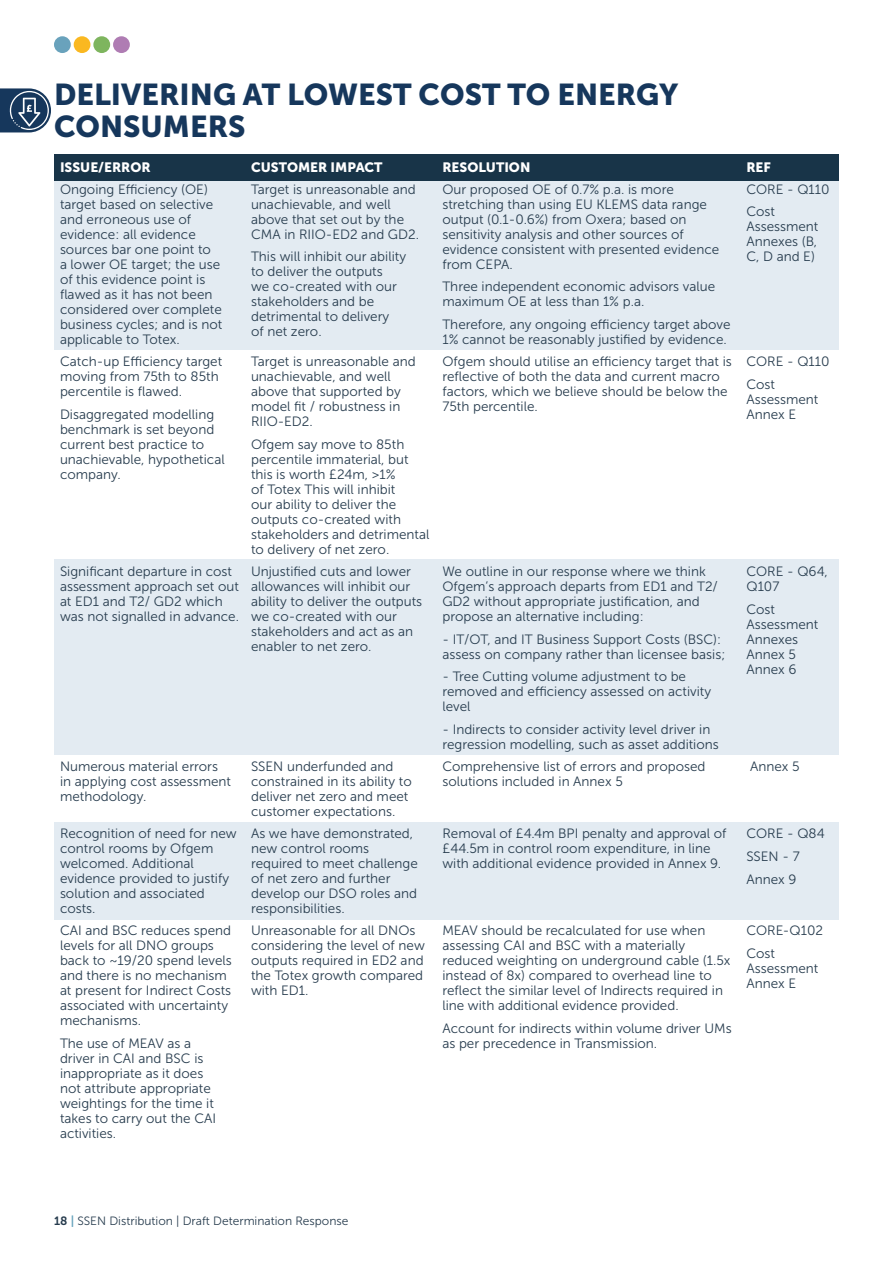
<style>
.page{position:relative;width:893px;height:1263px;background:#fff}
.page>*{position:absolute;margin:0;border:0;box-sizing:border-box;transform-origin:0 0}
.Title_Blue{font:30px/31.5px "Museo Sans 900";color:#16375c}
.body{font:13.5px/15px "Museo Sans 300";color:#273c4e}
.table_header{font:13.5px "Museo Sans 900";color:#fff}
.t1{font:12px "Museo Sans 300";color:#273c4e}
.s1{font-family:"Museo Sans 700"}
.s2{font-family:"Museo Sans 700";color:#65a2bc}
</style>
<div class="page">
<div style="left:54px;top:179px;width:785px;height:171px;background:#e3ebf2"></div>
<div style="left:54px;top:154px;width:785px;height:27px;background:#183448"></div>
<div style="left:54px;top:559px;width:785px;height:196px;background:#e3ebf2"></div>
<div style="left:54px;top:822px;width:785px;height:97px;background:#e3ebf2"></div>
<svg style="left:0;top:88px;width:51px;height:44px;background:#4c6582"></svg>
<div style="left:113px;top:36px;width:17px;height:17px;background:#af7cb3;border-radius:50%"></div>
<div style="left:93px;top:36px;width:17px;height:17px;background:#7eb55e;border-radius:50%"></div>
<div style="left:74px;top:36px;width:16px;height:17px;background:#fab821;border-radius:50%"></div>
<div style="left:54px;top:36px;width:17px;height:17px;background:#69a2bc;border-radius:50%"></div>
<p class="Title_Blue" style="left:54px;top:79px;width:626px">DELIVERING AT LOWEST COST TO ENERGY<br>CONSUMERS</p>
<p class="table_header" style="left:60px;top:159px;width:92px">ISSUE/ERROR</p>
<p class="table_header" style="left:251px;top:159px;width:133px">CUSTOMER IMPACT</p>
<p class="table_header" style="left:442px;top:159px;width:90px">RESOLUTION</p>
<p class="table_header" style="left:746px;top:159px;width:26px">REF</p>
<p class="body" style="left:60px;top:182px;width:164px">Ongoing Efficiency (OE) target based on selective and erroneous use of evidence: all evidence sources bar one point to<br>a lower OE target; the use of this evidence point is flawed as it has not been considered over complete business cycles; and is not applicable to Totex.</p>
<p class="body" style="left:251px;top:182px;width:170px">Target is unreasonable and unachievable, and well above that set out by the<br>CMA in RIIO-ED2 and GD2.</p>
<p class="body" style="left:442px;top:182px;width:278px">Our proposed OE of 0.7% p.a. is more stretching than using EU KLEMS data range output (0.1-0.6%) from Oxera; based on sensitivity analysis and other sources of evidence consistent with presented evidence from CEPA.</p>
<p class="body" style="left:442px;top:279px;width:274px">Three independent economic advisors value maximum OE at less than 1% p.a.</p>
<p class="body" style="left:442px;top:317px;width:290px">Therefore, any ongoing efficiency target above<br>1% cannot be reasonably justified by evidence.</p>
<p class="body" style="left:746px;top:182px;width:85px">CORE - Q110</p>
<p class="body" style="left:746px;top:204px;width:74px">Cost<br>Assessment<br>Annexes (B,<br>C, D and E)</p>
<p class="body" style="left:251px;top:249px;width:157px">This will inhibit our ability to deliver the outputs<br>we co-created with our stakeholders and be detrimental to delivery<br>of net zero.</p>
<p class="body" style="left:60px;top:354px;width:164px">Catch-up Efficiency target moving from 75th to 85th percentile is flawed.</p>
<p class="body" style="left:60px;top:407px;width:166px">Disaggregated modelling benchmark is set beyond current best practice to unachievable, hypothetical company.</p>
<p class="body" style="left:251px;top:354px;width:166px">Target is unreasonable and unachievable, and well above that supported by model fit / robustness in<br>RIIO-ED2.</p>
<p class="body" style="left:251px;top:437px;width:180px">Ofgem say move to 85th percentile immaterial, but this is worth £24m, &gt;1%<br>of Totex This will inhibit<br>our ability to deliver the outputs co-created with stakeholders and detrimental to delivery of net zero.</p>
<p class="body" style="left:442px;top:354px;width:291px">Ofgem should utilise an efficiency target that is reflective of both the data and current macro factors, which we believe should be below the 75th percentile.</p>
<p class="body" style="left:746px;top:354px;width:85px">CORE - Q110</p>
<p class="body" style="left:746px;top:377px;width:74px">Cost<br>Assessment<br>Annex E</p>
<p class="body" style="left:60px;top:564px;width:181px">Significant departure in cost assessment approach set out at ED1 and T2/ GD2 which was not signalled in advance.</p>
<p class="body" style="left:251px;top:564px;width:173px">Unjustified cuts and lower allowances will inhibit our ability to deliver the outputs we co-created with our stakeholders and act as an enabler to net zero.</p>
<p class="body" style="left:442px;top:564px;width:277px">We outline in our response where we think Ofgem’s approach departs from ED1 and T2/ GD2 without appropriate justification, and propose an alternative including:</p>
<p class="body" style="left:442px;top:632px;width:284px">- IT/OT, and IT Business Support Costs (BSC): assess on company rather than licensee basis;</p>
<p class="body" style="left:442px;top:669px;width:270px">- Tree Cutting volume adjustment to be removed and efficiency assessed on activity level</p>
<p class="body" style="left:442px;top:722px;width:278px">- Indirects to consider activity level driver in regression modelling, such as asset additions</p>
<p class="body" style="left:746px;top:564px;width:83px">CORE - Q64,<br>Q107</p>
<p class="body" style="left:746px;top:602px;width:74px">Cost<br>Assessment<br>Annexes<br>Annex 5<br>Annex 6</p>
<p class="body" style="left:60px;top:759px;width:173px">Numerous material errors in applying cost assessment methodology.</p>
<p class="body" style="left:251px;top:759px;width:162px">SSEN underfunded and constrained in its ability to deliver net zero and meet customer expectations.</p>
<p class="body" style="left:442px;top:759px;width:265px">Comprehensive list of errors and proposed solutions included in Annex 5</p>
<p class="body" style="left:750px;top:759px;width:51px">Annex 5</p>
<p class="body" style="left:60px;top:826px;width:178px">Recognition of need for new control rooms by Ofgem welcomed. Additional evidence provided to justify solution and associated costs.</p>
<p class="body" style="left:251px;top:826px;width:168px">As we have demonstrated, new control rooms required to meet challenge of net zero and further develop our DSO roles and responsibilities.</p>
<p class="body" style="left:442px;top:826px;width:286px">Removal of £4.4m BPI penalty and approval of £44.5m in control room expenditure, in line with additional evidence provided in Annex 9.</p>
<p class="body" style="left:746px;top:826px;width:80px">CORE - Q84</p>
<p class="body" style="left:746px;top:849px;width:55px">SSEN - 7</p>
<p class="body" style="left:746px;top:871px;width:52px">Annex 9</p>
<p class="body" style="left:60px;top:923px;width:173px">CAI and BSC reduces spend levels for all DNO groups back to ~19/20 spend levels and there is no mechanism at present for Indirect Costs associated with uncertainty mechanisms.</p>
<p class="body" style="left:60px;top:1036px;width:158px">The use of MEAV as a driver in CAI and BSC is inappropriate as it does not attribute appropriate weightings for the time it takes to carry out the CAI activities.</p>
<p class="body" style="left:251px;top:923px;width:175px">Unreasonable for all DNOs considering the level of new outputs required in ED2 and the Totex growth compared with ED1.</p>
<p class="body" style="left:442px;top:923px;width:290px">MEAV should be recalculated for use when assessing CAI and BSC with a materially reduced weighting on underground cable (1.5x instead of 8x) compared to overhead line to reflect the similar level of Indirects required in line with additional evidence provided.</p>
<p class="body" style="left:442px;top:1021px;width:291px">Account for indirects within volume driver UMs as per precedence in Transmission.</p>
<p class="body" style="left:746px;top:923px;width:78px">CORE-Q102</p>
<p class="body" style="left:746px;top:946px;width:74px">Cost<br>Assessment<br>Annex E</p>
<p class="t1" style="left:54px;top:1214px;width:296px"><span class="s1">18</span> <span class="s2">|</span> SSEN Distribution | Draft Determination Response</p>
</div>
